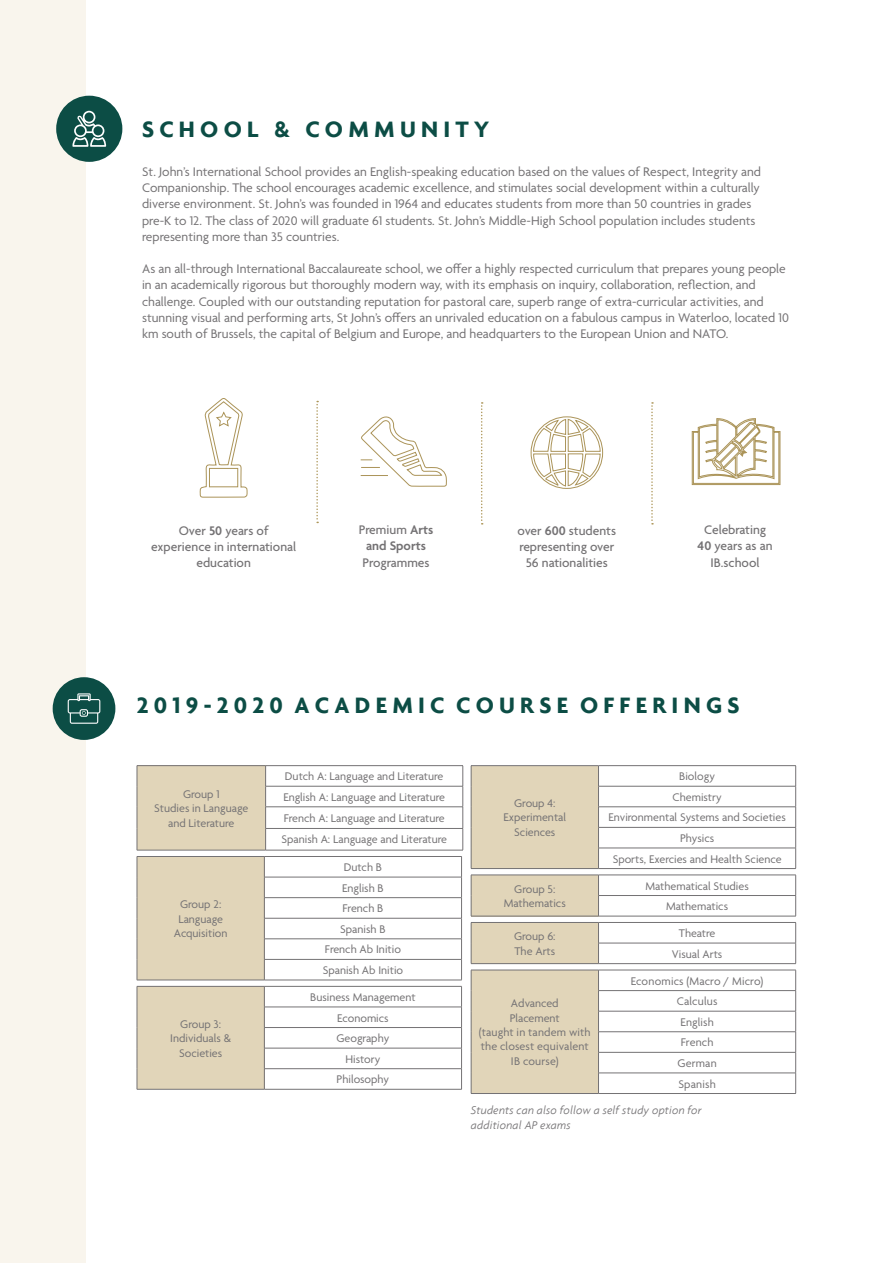
<style>
.page{position:relative;width:893px;height:1263px;background:#fff}
.page>*{position:absolute;margin:0;border:0;box-sizing:border-box;transform-origin:0 0}
.t1{font:700 24px "Agenda";letter-spacing:.22em;color:#0c4d45}
.t2{font:13.5px/16.2px "Agenda";color:#747274}
.t3{font:500 13.5px/16.2px "Agenda";color:#747274;text-align:center}
.t4{font:600 13.5px/16.2px "Agenda";color:#747274;text-align:center}
.t5{font:12px/20.5px "Agenda";color:#747274;text-align:center}
.t6{font:italic 300 12px/14.4px "Agenda";letter-spacing:.01em;color:#747274}
.s1{font-weight:600}
.s2{font-weight:500}
</style>
<div class="page">
<div style="left:0;top:0;width:85px;height:1263px;background:#f9f5ed"></div>
<div style="left:137px;top:766px;width:129px;height:84px;background:#e1d5b9"></div>
<hr style="left:137px;top:765px;width:129px;height:1px;background:#747274">
<hr style="left:266px;top:765px;width:197px;height:1px;background:#747274">
<hr style="left:265px;top:786px;width:198px;height:1px;background:#747274">
<hr style="left:265px;top:806px;width:198px;height:1px;background:#747274">
<svg style="left:137px;top:766px;width:1px;height:84px"></svg>
<hr style="left:265px;top:828px;width:198px;height:1px;background:#747274">
<svg style="left:265px;top:766px;width:1px;height:84px"></svg>
<svg style="left:463px;top:766px;width:1px;height:84px"></svg>
<hr style="left:137px;top:850px;width:129px;height:1px;background:#747274">
<hr style="left:266px;top:850px;width:197px;height:1px;background:#747274">
<div style="left:137px;top:856px;width:127px;height:124px;background:#e1d5b9"></div>
<hr style="left:264px;top:856px;width:198px;height:1px;background:#747274">
<hr style="left:264px;top:877px;width:198px;height:1px;background:#747274">
<hr style="left:264px;top:897px;width:198px;height:1px;background:#747274">
<hr style="left:264px;top:918px;width:198px;height:1px;background:#747274">
<hr style="left:264px;top:938px;width:198px;height:1px;background:#747274">
<hr style="left:264px;top:959px;width:198px;height:1px;background:#747274">
<svg style="left:461px;top:857px;width:1px;height:123px"></svg>
<hr style="left:264px;top:980px;width:198px;height:1px;background:#747274">
<hr style="left:137px;top:856px;width:127px;height:1px;background:#747274">
<svg style="left:137px;top:857px;width:1px;height:123px"></svg>
<svg style="left:264px;top:857px;width:1px;height:123px"></svg>
<hr style="left:137px;top:980px;width:127px;height:1px;background:#747274">
<div style="left:137px;top:986px;width:127px;height:103px;background:#e1d5b9"></div>
<hr style="left:264px;top:986px;width:198px;height:1px;background:#747274">
<hr style="left:264px;top:1007px;width:198px;height:1px;background:#747274">
<hr style="left:264px;top:1027px;width:198px;height:1px;background:#747274">
<hr style="left:264px;top:1048px;width:198px;height:1px;background:#747274">
<hr style="left:264px;top:1068px;width:198px;height:1px;background:#747274">
<svg style="left:461px;top:986px;width:1px;height:103px"></svg>
<hr style="left:264px;top:1089px;width:198px;height:1px;background:#747274">
<hr style="left:137px;top:986px;width:127px;height:1px;background:#747274">
<svg style="left:137px;top:987px;width:1px;height:102px"></svg>
<svg style="left:264px;top:986px;width:1px;height:103px"></svg>
<hr style="left:137px;top:1089px;width:127px;height:1px;background:#747274">
<div style="left:53px;top:677px;width:62px;height:63px;background:#0c4d45;border-radius:50%"></div>
<div style="left:471px;top:766px;width:127px;height:102px;background:#e1d5b9"></div>
<hr style="left:598px;top:765px;width:198px;height:1px;background:#747274">
<hr style="left:598px;top:786px;width:198px;height:1px;background:#747274">
<hr style="left:598px;top:806px;width:198px;height:1px;background:#747274">
<hr style="left:598px;top:827px;width:198px;height:1px;background:#747274">
<hr style="left:598px;top:848px;width:198px;height:1px;background:#747274">
<svg style="left:795px;top:766px;width:1px;height:102px"></svg>
<hr style="left:598px;top:868px;width:198px;height:1px;background:#747274">
<hr style="left:471px;top:765px;width:127px;height:1px;background:#747274">
<svg style="left:471px;top:766px;width:1px;height:102px"></svg>
<svg style="left:598px;top:766px;width:1px;height:102px"></svg>
<hr style="left:471px;top:868px;width:127px;height:1px;background:#747274">
<div style="left:471px;top:875px;width:127px;height:41px;background:#e1d5b9"></div>
<hr style="left:598px;top:875px;width:198px;height:1px;background:#747274">
<hr style="left:598px;top:895px;width:198px;height:1px;background:#747274">
<svg style="left:795px;top:875px;width:1px;height:41px"></svg>
<hr style="left:598px;top:916px;width:198px;height:1px;background:#747274">
<hr style="left:471px;top:875px;width:127px;height:1px;background:#747274">
<svg style="left:471px;top:875px;width:1px;height:41px"></svg>
<svg style="left:598px;top:876px;width:1px;height:40px"></svg>
<hr style="left:471px;top:916px;width:127px;height:1px;background:#747274">
<div style="left:471px;top:922px;width:127px;height:42px;background:#e1d5b9"></div>
<hr style="left:598px;top:922px;width:198px;height:1px;background:#747274">
<hr style="left:598px;top:943px;width:198px;height:1px;background:#747274">
<svg style="left:795px;top:923px;width:1px;height:40px"></svg>
<hr style="left:598px;top:963px;width:198px;height:1px;background:#747274">
<hr style="left:471px;top:922px;width:127px;height:1px;background:#747274">
<svg style="left:471px;top:923px;width:1px;height:40px"></svg>
<svg style="left:598px;top:923px;width:1px;height:40px"></svg>
<hr style="left:471px;top:963px;width:127px;height:1px;background:#747274">
<div style="left:471px;top:970px;width:127px;height:123px;background:#e1d5b9"></div>
<hr style="left:598px;top:970px;width:198px;height:1px;background:#747274">
<hr style="left:598px;top:990px;width:198px;height:1px;background:#747274">
<hr style="left:598px;top:1011px;width:198px;height:1px;background:#747274">
<hr style="left:598px;top:1031px;width:198px;height:1px;background:#747274">
<hr style="left:598px;top:1052px;width:198px;height:1px;background:#747274">
<hr style="left:598px;top:1073px;width:198px;height:1px;background:#747274">
<svg style="left:795px;top:970px;width:1px;height:123px"></svg>
<hr style="left:598px;top:1093px;width:198px;height:1px;background:#747274">
<hr style="left:471px;top:970px;width:127px;height:1px;background:#747274">
<svg style="left:471px;top:970px;width:1px;height:123px"></svg>
<svg style="left:598px;top:970px;width:1px;height:123px"></svg>
<hr style="left:471px;top:1093px;width:127px;height:1px;background:#747274">
<svg style="left:68px;top:693px;width:32px;height:31px"></svg>
<div style="left:56px;top:96px;width:66px;height:66px;background:#0c4d45;border-radius:50%"></div>
<svg style="left:316px;top:401px;width:2px;height:122px"></svg>
<svg style="left:481px;top:402px;width:2px;height:122px"></svg>
<svg style="left:651px;top:402px;width:2px;height:122px"></svg>
<svg style="left:72px;top:111px;width:34px;height:36px"></svg>
<svg style="left:360px;top:416px;width:87px;height:71px"></svg>
<svg style="left:531px;top:416px;width:72px;height:73px"></svg>
<svg style="left:200px;top:398px;width:47px;height:100px"></svg>
<svg style="left:692px;top:418px;width:88px;height:67px"></svg>
<h1 class="t1" style="left:142px;top:114px;width:349px">SCHOOL &amp; COMMUNITY</h1>
<p class="t2" style="left:142px;top:164px;width:620px">St. John’s International School provides an English-speaking education based on the values of Respect, Integrity and Companionship. The school encourages academic excellence, and stimulates social development within a culturally diverse environment. St. John’s was founded in 1964 and educates students from more than 50 countries in grades pre-K to 12. The class of 2020 will graduate 61 students. St. John’s Middle-High School population includes students representing more than 35 countries.</p>
<p class="t2" style="left:142px;top:262px;width:648px">As an all-through International Baccalaureate school, we offer a highly respected curriculum that prepares young people in an academically rigorous but thoroughly modern way, with its emphasis on inquiry, collaboration, reflection, and challenge. Coupled with our outstanding reputation for pastoral care, superb range of extra-curricular activities, and stunning visual and performing arts, St John’s offers an unrivaled education on a fabulous campus in Waterloo, located 10 km south of Brussels, the capital of Belgium and Europe, and headquarters to the European Union and NATO.</p>
<p class="t3" style="left:151px;top:523px;width:147px">Over <span class="s1">50</span> years of experience in international education</p>
<p class="t4" style="left:359px;top:523px;width:76px"><span class="s2">Premium</span> Arts and Sports</p>
<p class="t3" style="left:363px;top:555px;width:69px">Programmes</p>
<p class="t3" style="left:517px;top:523px;width:100px">over <span class="s1">600</span> students representing over<br>56 nationalities</p>
<p class="t3" style="left:698px;top:523px;width:76px">Celebrating<br><span class="s1">40</span> years as an<br>IB.school</p>
<h1 class="t1" style="left:137px;top:691px;width:604px">2019-2020 ACADEMIC COURSE OFFERINGS</h1>
<p class="t5" style="left:154px;top:787px;width:95px;line-height:14.4px">Group 1<br>Studies in Language and Literature</p>
<p class="t5" style="left:174px;top:898px;width:55px;line-height:14.4px">Group 2:<br>Language<br>Acquisition</p>
<p class="t5" style="left:170px;top:1017px;width:62px;line-height:14.4px">Group 3:<br>Individuals &amp;<br>Societies</p>
<p class="t5" style="left:281px;top:767px;width:167px;line-height:21px;text-align:left">Dutch A: Language and Literature English A: Language and Literature French A: Language and Literature Spanish A: Language and Literature</p>
<p class="t5" style="left:323px;top:858px;width:82px">Dutch B<br>English B<br>French B<br>Spanish B<br>French Ab Initio<br>Spanish Ab Initio</p>
<p class="t5" style="left:310px;top:987px;width:107px">Business Management<br>Economics<br>Geography<br>History<br>Philosophy</p>
<p class="t5" style="left:503px;top:797px;width:64px;line-height:14.4px">Group 4:<br>Experimental<br>Sciences</p>
<p class="t5" style="left:608px;top:767px;width:179px">Biology<br>Chemistry<br>Environmental Systems and Societies<br>Physics<br>Sports, Exercies and Health Science</p>
<p class="t5" style="left:504px;top:882px;width:64px;line-height:14.4px">Group 5:<br>Mathematics</p>
<p class="t5" style="left:645px;top:876px;width:105px">Mathematical Studies<br>Mathematics</p>
<p class="t5" style="left:514px;top:930px;width:43px;line-height:14.4px;text-align:left">Group 6:<br>The Arts</p>
<p class="t5" style="left:672px;top:924px;width:52px">Theatre<br>Visual Arts</p>
<p class="t5" style="left:631px;top:971px;width:134px">Economics (Macro / Micro)<br>Calculus<br>English<br>French<br>German<br>Spanish</p>
<p class="t6" style="left:471px;top:1103px;width:232px">Students can also follow a self study option for additional AP exams</p>
<p class="t5" style="left:479px;top:997px;width:113px;line-height:14.4px">Advanced<br>Placement<br>(taught in tandem with the closest equivalent<br>IB course)</p>
</div>
